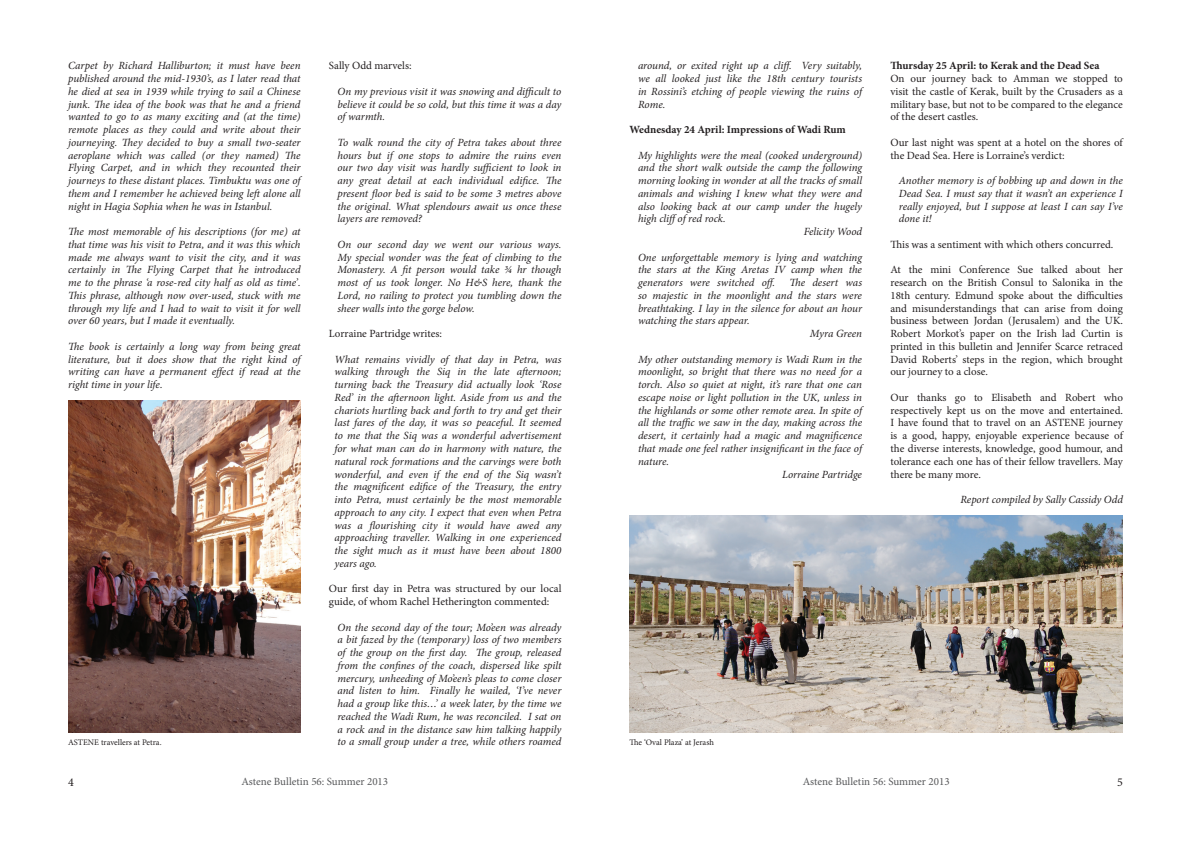
<style>
.page{position:relative;width:1191px;height:842px;background:#fff}
.page>*{position:absolute;margin:0;border:0;box-sizing:border-box;transform-origin:0 0}
.t1{font:12px "Minion Pro";color:#231f20}
.Text{font:italic 11px/12.8px "Minion Pro";letter-spacing:-.005em;color:#231f20;text-align:justify}
.Text-2{font:11px/12.8px "Minion Pro";color:#231f20;text-align:justify}
.GREEN{font:700 11px "Minion Pro";color:#231f20}
.right_justified_ital{font:italic 11px "Minion Pro";letter-spacing:-.005em;color:#231f20}
.t2{font:11px "Minion Pro";color:#57585a}
.Captions{font:8.5px "Minion Pro";color:#231f20}
</style>
<div class="page">
<img style="left:68px;top:401px;width:232px;height:331px">
<img style="left:629px;top:516px;width:494px;height:216px">
<p class="Text" style="left:638px;top:60px;width:225px">around, or exited right up a cliff. Very suitably, we all looked just like the 18th century tourists in Rossini’s etching of people viewing the ruins of Rome.</p>
<p class="GREEN" style="left:629px;top:122px;width:218px">Wednesday 24 April: Impressions of Wadi Rum</p>
<p class="Text" style="left:638px;top:149px;width:225px">My highlights were the meal (cooked underground) and the short walk outside the camp the following morning looking in wonder at all the tracks of small animals and wishing I knew what they were and also looking back at our camp under the hugely high cliffof red rock.</p>
<p class="right_justified_ital" style="left:803px;top:224px;width:60px">Felicity Wood</p>
<p class="Text" style="left:638px;top:251px;width:225px">One unforgettable memory is lying and watching the stars at the King Aretas IV camp when the generators were switched off.</p>
<p class="Text" style="left:68px;top:60px;width:234px">Carpet by Richard Halliburton; it must have been published around the mid-1930’s, as I later read that he died at sea in 1939 while trying to sail a Chinese junk. The idea of the book was that he and a friend wanted to go to as many exciting and (at the time) remote places as they could and write about their journeying. They decided to buy a small two-seater aeroplane which was called (or they named) The Flying Carpet, and in which they recounted their journeys to these distant places. Timbuktu was one of them and I remember he achieved being left alone all night in Hagia Sophia when he was in Istanbul.</p>
<p class="Text" style="left:68px;top:225px;width:234px">The most memorable of his descriptions (for me) at that time was his visit to Petra, and it was this which made me always want to visit the city, and it was certainly in The Flying Carpet that he introduced me to the phrase ‘a rose-red city half as old as time’.<br>This phrase, although now over-used, stuck with me through my life and I had to wait to visit it for well over 60 years, but I made it eventually.</p>
<p class="Text" style="left:68px;top:340px;width:234px">The book is certainly a long way from being great literature, but it does show that the right kind of writing can have a permanent effect if read at the right time in your life.</p>
<p class="Text-2" style="left:329px;top:60px;width:84px">Sally Odd marvels:</p>
<p class="Text" style="left:337px;top:85px;width:225px">On my previous visit it was snowing and difficult to believe it could be so cold, but this time it was a day of warmth.</p>
<p class="Text" style="left:337px;top:136px;width:225px">To walk round the city of Petra takes about three hours but if one stops to admire the ruins even our two day visit was hardly sufficient to look in any great detail at each individual edifice. The present floor bed is said to be some 3 metres above the original. What splendours await us once these layers are removed?</p>
<p class="Text" style="left:337px;top:238px;width:225px">On our second day we went our various ways.<br>My special wonder was the feat of climbing to the Monastery. A fit person would take ¾ hr though most of us took longer. No H&amp;S here, thank the Lord, no railing to protect you tumbling down the sheer walls into the gorge below.</p>
<p class="Text-2" style="left:329px;top:327px;width:115px">Lorraine Partridge writes:</p>
<p class="Text" style="left:334px;top:353px;width:228px">What remains vividly of that day in Petra, was walking through the Siq in the late afternoon; turning back the Treasury did actually look ‘Rose Red’ in the afternoon light. Aside from us and the chariots hurtling back and forth to try and get their last fares of the day, it was so peaceful. It seemed to me that the Siq was a wonderful advertisement for what man can do in harmony with nature, the natural rock formations and the carvings were both wonderful, and even if the end of the Siq wasn’t the magnificent edifice of the Treasury, the entry into Petra, must certainly be the most memorable approach to any city. I expect that even when Petra was a flourishing city it would have awed any approaching traveller. Walking in one experienced the sight much as it must have been about 1800 years ago.</p>
<p class="Text-2" style="left:329px;top:582px;width:234px">Our first day in Petra was structured by our local guide, of whom Rachel Hetherington commented:</p>
<p class="Text" style="left:337px;top:621px;width:225px">On the second day of the tour; Mo’een was already a bit fazed by the (temporary) loss of two members of the group on the first day. The group, released from the confines of the coach, dispersed like spilt mercury, unheeding of Mo’een’s pleas to come closer and listen to him. Finally he wailed, ‘I’ve never had a group like this…’ a week later, by the time we reached the Wadi Rum, he was reconciled. I sat on a rock and in the distance saw him talking happily to a small group under a tree, while others roamed</p>
<p class="Text" style="left:638px;top:276px;width:225px;text-indent:151px">The desert was so majestic in the moonlight and the stars were breathtaking. I lay in the silence for about an hour watching the stars appear.</p>
<p class="right_justified_ital" style="left:810px;top:326px;width:54px">Myra Green</p>
<p class="Text" style="left:638px;top:353px;width:225px">My other outstanding memory is Wadi Rum in the moonlight, so bright that there was no need for a torch. Also so quiet at night, it’s rare that one can escape noise or light pollution in the UK, unless in the highlands or some other remote area. In spite of all the traffic we saw in the day, making across the desert, it certainly had a magic and magnificence that made one feel rather insignificant in the face of nature.</p>
<p class="right_justified_ital" style="left:782px;top:466px;width:81px">Lorraine Partridge</p>
<p class="Captions" style="left:68px;top:737px;width:95px">ASTENE travellers at Petra.</p>
<p class="Captions" style="left:629px;top:737px;width:86px">The ‘Oval Plaza’ at Jerash</p>
<p class="GREEN" style="left:890px;top:58px;width:211px">Thursday 25 April: to Kerak and the Dead Sea</p>
<p class="Text-2" style="left:890px;top:72px;width:234px">On our journey back to Amman we stopped to visit the castle of Kerak, built by the Crusaders as a military base, but not to be compared to the elegance of the desert castles.</p>
<p class="Text-2" style="left:890px;top:136px;width:234px">Our last night was spent at a hotel on the shores of the Dead Sea. Here is Lorraine’s verdict:</p>
<p class="Text" style="left:899px;top:174px;width:225px">Another memory is of bobbing up and down in the Dead Sea. I must say that it wasn’t an experience I really enjoyed, but I suppose at least I can say I’ve done it!</p>
<p class="Text-2" style="left:890px;top:238px;width:224px">This was a sentiment with which others concurred.</p>
<p class="Text-2" style="left:890px;top:264px;width:234px">At the mini Conference Sue talked about her research on the British Consul to Salonika in the 18th century. Edmund spoke about the difficulties and misunderstandings that can arise from doing business between Jordan (Jerusalem) and the UK.<br>Robert Morkot’s paper on the Irish lad Curtin is printed in this bulletin and Jennifer Scarce retraced David Roberts’ steps in the region, which brought our journey to a close.</p>
<p class="Text-2" style="left:890px;top:391px;width:234px">Our thanks go to Elisabeth and Robert who respectively kept us on the move and entertained.<br>I have found that to travel on an ASTENE journey is a good, happy, enjoyable experience because of the diverse interests, knowledge, good humour, and tolerance each one has of their fellow travellers. May there be many more.</p>
<p class="right_justified_ital" style="left:960px;top:492px;width:164px">Report compiled by Sally Cassidy Odd</p>
<p class="t1" style="left:68px;top:774px;width:7px">4</p>
<p class="t2" style="left:241px;top:774px;width:148px">Astene Bulletin 56: Summer 2013</p>
<p class="t2" style="left:803px;top:774px;width:148px">Astene Bulletin 56: Summer 2013</p>
<p class="t1" style="left:1117px;top:774px;width:7px">5</p>
</div>
